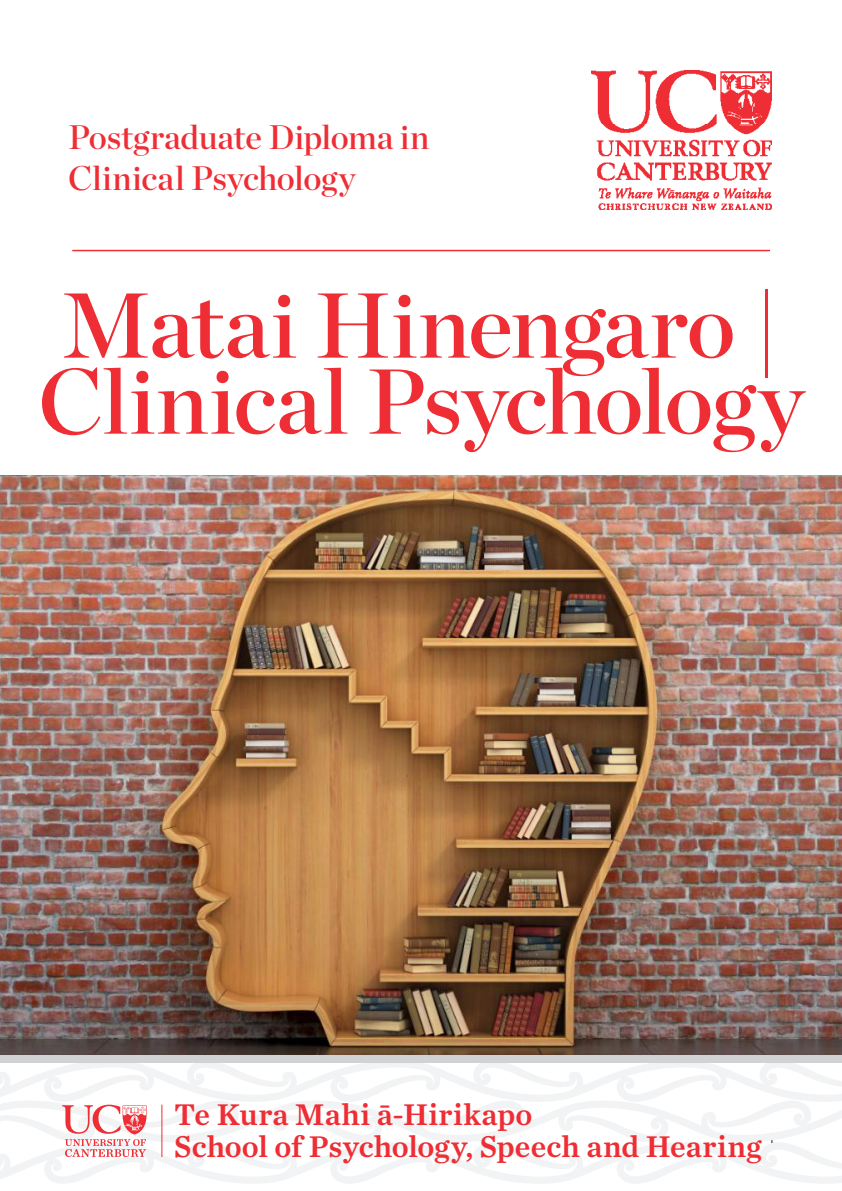
<style>
.page{position:relative;width:842px;height:1191px;background:#fff}
.page>*{position:absolute;margin:0;border:0;box-sizing:border-box;transform-origin:0 0}
.t1{font:92px/76px "Chronicle Display Semi";letter-spacing:-.015em;color:#ee2d34}
.Top{font:34px "Chronicle Display Semi";letter-spacing:-.005em;color:#ee2d34}
.t2{font:31.4px "Chronicle Text G2 Semi";color:#ee2d34}
.t3{font:300 16px "Profile Pro";color:#231f20}
</style>
<div class="page">
<img style="left:591px;top:71px;width:181px;height:139px">
<hr style="left:72px;top:250px;width:698px;height:1px;background:#ee2d34">
<img style="left:0;top:476px;width:842px;height:578px">
<svg style="left:0;top:1057px;width:842px;height:127px"></svg>
<p class="Top" style="left:68px;top:111px;width:363px">Postgraduate Diploma in</p>
<p class="Top" style="left:68px;top:151px;width:289px">Clinical Psychology</p>
<p class="t1" style="left:38px;top:281px;width:767px">Matai Hinengaro |<br>Clinical Psychology</p>
<p class="t2" style="left:174px;top:1090px;width:360px">Te Kura Mahi ā-Hirikapo</p>
<p class="t2" style="left:174px;top:1122px;width:589px">School of Psychology, Speech and Hearing</p>
<p class="t3" style="left:770px;top:1129px;width:5px">i</p>
</div>
